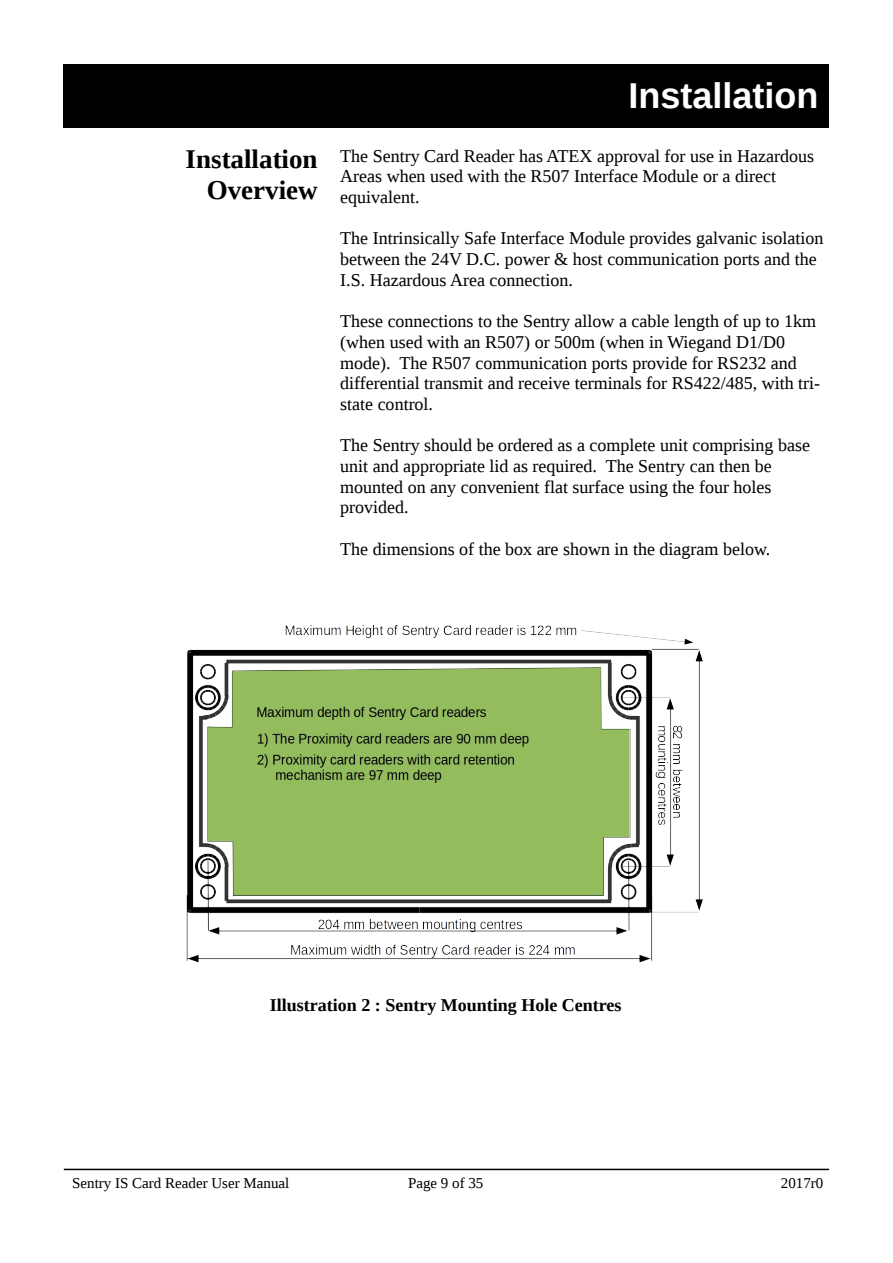
<style>
.page{position:relative;width:893px;height:1263px;background:#fff}
.page>*{position:absolute;margin:0;border:0;box-sizing:border-box;transform-origin:0 0}
.t1{font:700 36px "Liberation Sans";color:#fff}
.t2{font:700 27px/31px "Liberation Serif";color:#000;text-align:right}
.t3{font:18px/20.7px "Liberation Serif";color:#000}
.t4{font:700 18px "Liberation Serif";color:#000}
.t5{font:15px "Liberation Serif";color:#000}
</style>
<div class="page">
<hr style="left:64px;top:1169px;width:765px;height:1px;background:#000">
<div style="left:64px;top:64px;width:765px;height:64px;background:#000"></div>
<img style="left:186px;top:625px;width:517px;height:338px">
<h2 class="t2" style="left:186px;top:143px;width:134px">Installation<br>Overview</h2>
<h1 class="t1" style="left:628px;top:75px;width:191px">Installation</h1>
<p class="t3" style="left:340px;top:145px;width:475px">The Sentry Card Reader has ATEX approval for use in Hazardous<br>Areas when used with the R507 Interface Module or a direct equivalent.</p>
<p class="t3" style="left:340px;top:228px;width:485px">The Intrinsically Safe Interface Module provides galvanic isolation between the 24V D.C. power &amp; host communication ports and the<br>I.S. Hazardous Area connection.</p>
<p class="t3" style="left:340px;top:311px;width:482px">These connections to the Sentry allow a cable length of up to 1km (when used with an R507) or 500m (when in Wiegand D1/D0 mode). The R507 communication ports provide for RS232 and differential transmit and receive terminals for RS422/485, with tri&shy;state control.</p>
<p class="t3" style="left:340px;top:435px;width:471px">The Sentry should be ordered as a complete unit comprising base unit and appropriate lid as required. The Sentry can then be mounted on any convenient flat surface using the four holes provided.</p>
<p class="t3" style="left:340px;top:538px;width:432px">The dimensions of the box are shown in the diagram below.</p>
<p class="t4" style="left:270px;top:995px;width:353px">Illustration 2 : Sentry Mounting Hole Centres</p>
<p class="t5" style="left:72px;top:1175px;width:219px">Sentry IS Card Reader User Manual</p>
<p class="t5" style="left:408px;top:1175px;width:77px">Page 9 of 35</p>
<p class="t5" style="left:781px;top:1175px;width:44px">2017r0</p>
</div>
